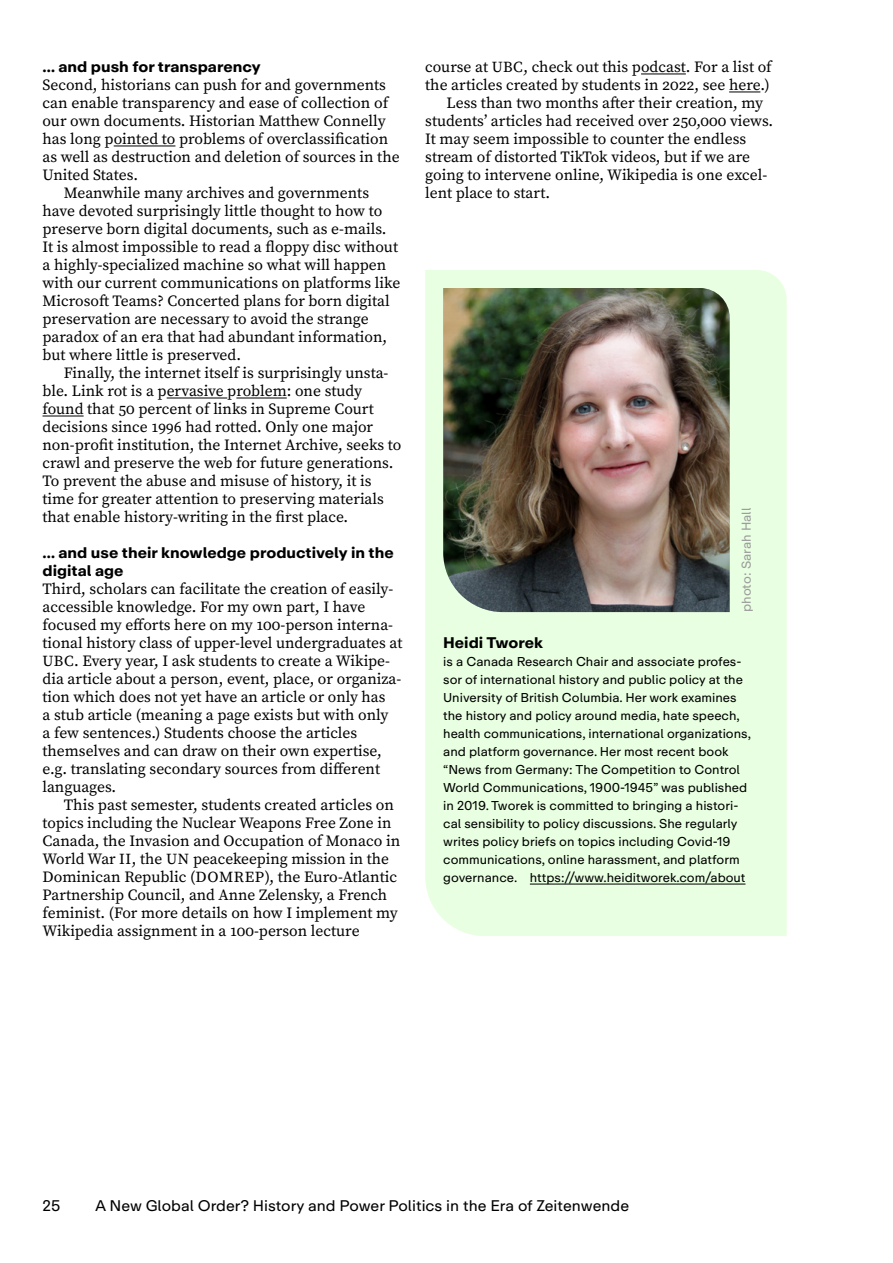
<style>
.page{position:relative;width:893px;height:1263px;background:#fff}
.page>*{position:absolute;margin:0;border:0;box-sizing:border-box;transform-origin:0 0}
.t1{font:15.6px/18px "Source Serif Pro";color:#000}
.t2{font:700 15.3px/18px "Koerber Repro";color:#000}
.t3{font:15.3px "Koerber Repro";color:#000}
.t4{font:12.75px/18px "Koerber Repro";color:#000}
.t5{font:12.75px "Koerber Repro";color:#9c9c9d}
.s1{font-size:15.3px}
</style>
<div class="page">
<hr style="left:114px;top:146px;width:61px;height:1px;background:#000">
<hr style="left:167px;top:398px;width:60px;height:1px;background:#000">
<hr style="left:236px;top:398px;width:51px;height:1px;background:#000">
<hr style="left:43px;top:416px;width:41px;height:1px;background:#000">
<hr style="left:641px;top:74px;width:45px;height:1px;background:#000">
<hr style="left:729px;top:92px;width:31px;height:1px;background:#000">
<div style="left:425px;top:270px;width:362px;height:666px;background:#e8ffe1"></div>
<img style="left:443px;top:288px;width:287px;height:324px">
<hr style="left:530px;top:884px;width:215px;height:1px;background:#000">
<p class="t2" style="left:43px;top:58px;width:220px">… and push for transparency</p>
<p class="t1" style="left:43px;top:76px;width:345px">Second, historians can push for and governments</p>
<p class="t1" style="left:43px;top:94px;width:347px">can enable transparency and ease of collection of</p>
<p class="t1" style="left:43px;top:112px;width:345px">our own documents. Historian Matthew Connelly</p>
<p class="t1" style="left:43px;top:130px;width:347px">has long pointed to problems of overclassification</p>
<p class="t1" style="left:43px;top:148px;width:359px">as well as destruction and deletion of sources in the</p>
<p class="t1" style="left:43px;top:166px;width:97px">United States.</p>
<p class="t1" style="left:64px;top:184px;width:307px">Meanwhile many archives and governments</p>
<p class="t1" style="left:43px;top:202px;width:341px">have devoted surprisingly little thought to how to</p>
<p class="t1" style="left:43px;top:220px;width:346px">preserve born digital documents, such as e-mails.</p>
<p class="t1" style="left:43px;top:238px;width:357px">It is almost impossible to read a floppy disc without</p>
<p class="t1" style="left:43px;top:256px;width:345px">a highly-specialized machine so what will happen</p>
<p class="t1" style="left:43px;top:274px;width:359px">with our current communications on platforms like</p>
<p class="t1" style="left:43px;top:292px;width:349px">Microsoft Teams? Concerted plans for born digital</p>
<p class="t1" style="left:43px;top:310px;width:328px">preservation are necessary to avoid the strange</p>
<p class="t1" style="left:43px;top:328px;width:346px">paradox of an era that had abundant information,</p>
<p class="t1" style="left:43px;top:346px;width:200px">but where little is preserved.</p>
<p class="t1" style="left:64px;top:364px;width:326px">Finally, the internet itself is surprisingly unsta-</p>
<p class="t1" style="left:43px;top:382px;width:321px">ble. Link rot is a pervasive problem: one study</p>
<p class="t1" style="left:43px;top:400px;width:333px">found that 50 percent of links in Supreme Court</p>
<p class="t1" style="left:43px;top:418px;width:332px">decisions since 1996 had rotted. Only one major</p>
<p class="t1" style="left:43px;top:436px;width:360px">non-profit institution, the Internet Archive, seeks to</p>
<p class="t1" style="left:43px;top:454px;width:352px">crawl and preserve the web for future generations.</p>
<p class="t1" style="left:43px;top:472px;width:331px">To prevent the abuse and misuse of history, it is</p>
<p class="t1" style="left:43px;top:490px;width:343px">time for greater attention to preserving materials</p>
<p class="t1" style="left:43px;top:508px;width:307px">that enable history-writing in the first place.</p>
<p class="t2" style="left:43px;top:544px;width:353px">… and use their knowledge productively in the digital age</p>
<p class="t1" style="left:43px;top:580px;width:361px">Third, scholars can facilitate the creation of easily-- accessible knowledge. For my own part, I have focused my efforts here on my 100-person interna&shy;tional history class of upper-level undergraduates at <span class="s1">UBC</span>. Every year, I ask students to create a Wikipe&shy;dia article about a person, event, place, or organiza&shy;tion which does not yet have an article or only has<br>a stub article (meaning a page exists but with only<br>a few sentences.) Students choose the articles themselves and can draw on their own expertise, e.g. translating secondary sources from different languages.</p>
<p class="t1" style="left:43px;top:796px;width:359px;text-indent:21px">This past semester, students created articles on topics including the Nuclear Weapons Free Zone in Canada, the Invasion and Occupation of Monaco in World War <span class="s1">II</span>, the <span class="s1">UN</span> peacekeeping mission in the Dominican Republic (<span class="s1">DOMREP</span>), the Euro-Atlantic Partnership Council, and Anne Zelensky, a French feminist. (For more details on how I implement my Wikipedia assignment in a 100-person lecture</p>
<p class="t1" style="left:425px;top:58px;width:348px">course at <span class="s1">UBC</span>, check out this podcast. For a list of</p>
<p class="t1" style="left:425px;top:76px;width:346px">the articles created by students in 2022, see here.)</p>
<p class="t1" style="left:446px;top:94px;width:318px">Less than two months after their creation, my</p>
<p class="t1" style="left:425px;top:112px;width:349px">students’ articles had received over 250,000 views.</p>
<p class="t1" style="left:425px;top:130px;width:323px">It may seem impossible to counter the endless</p>
<p class="t1" style="left:425px;top:148px;width:326px">stream of distorted TikTok videos, but if we are</p>
<p class="t1" style="left:425px;top:166px;width:343px">going to intervene online, Wikipedia is one excel-</p>
<p class="t1" style="left:425px;top:184px;width:126px">lent place to start.</p>
<p class="t5" style="left:738px;top:612px;width:106px;rotate:-90deg">photo: Sarah Hall</p>
<p class="t2" style="left:443px;top:634px;width:101px">Heidi Tworek</p>
<p class="t4" style="left:443px;top:653px;width:309px">is a Canada Research Chair and associate profes&shy;sor of international history and public policy at the University of British Columbia. Her work examines the history and policy around media, hate speech, health communications, international organizations, and platform governance. Her most recent book “News from Germany: The Competition to Control World Communications, 1900-1945” was published in 2019. Tworek is committed to bringing a histori&shy;cal sensibility to policy discussions. She regularly writes policy briefs on topics including Covid-19 communications, online harassment, and platform governance. https://www.heiditworek.com/about</p>
<p class="t3" style="left:43px;top:1195px;width:19px">25</p>
<p class="t3" style="left:95px;top:1195px;width:536px">A New Global Order? History and Power Politics in the Era of Zeitenwende</p>
</div>
